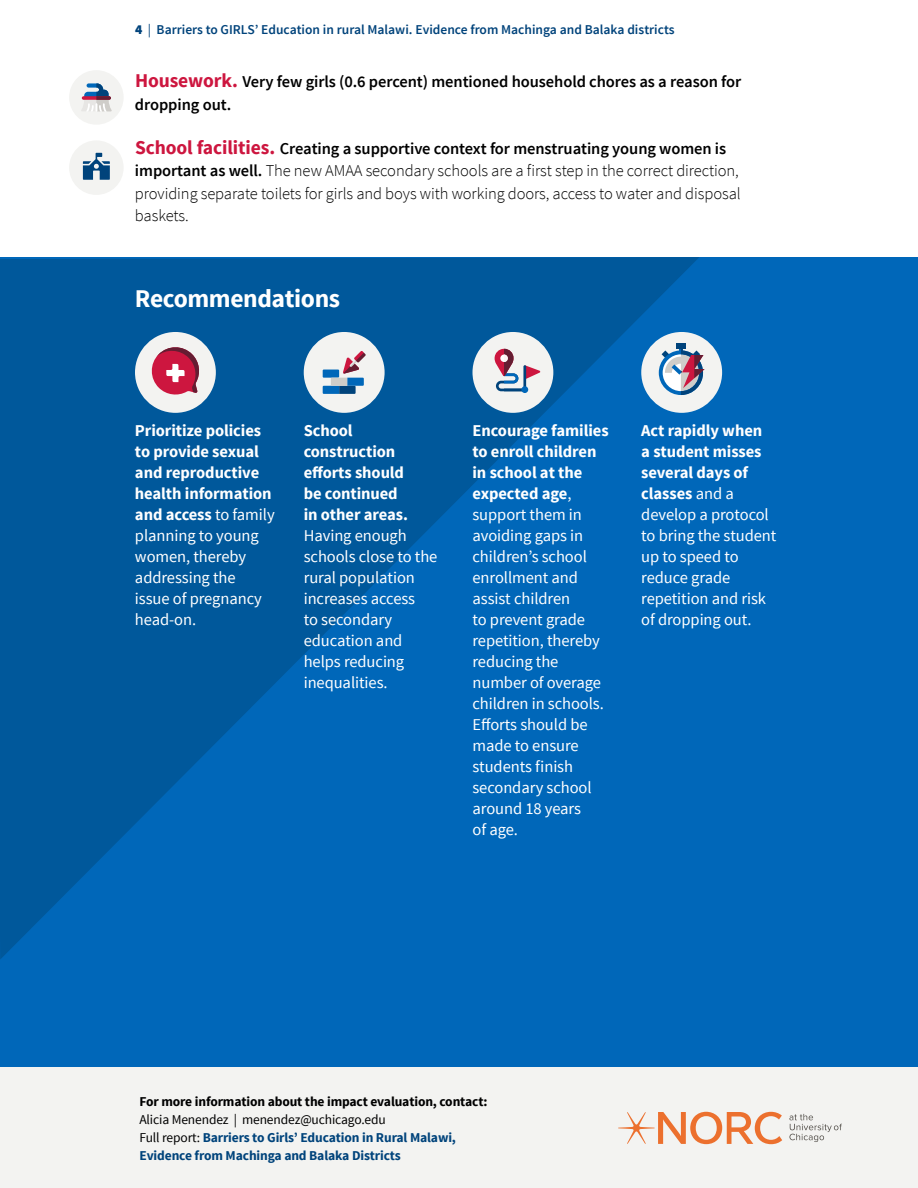
<style>
.page{position:relative;width:918px;height:1188px;background:#fff}
.page>*{position:absolute;margin:0;border:0;box-sizing:border-box;transform-origin:0 0}
.t1{font:700 25.5px "Source Sans Pro";letter-spacing:-.015em;color:#fff}
.t2{font:16.5px/21px "Source Sans Pro";letter-spacing:-.005em;color:#fff}
.t3{font:300 16.5px/22.5px "Source Sans Pro";letter-spacing:-.005em;color:#000}
.t4{font:700 16.5px/21px "Source Sans Pro";letter-spacing:-.005em;color:#fff}
.t5{font:600 16.5px/22.5px "Source Sans Pro";letter-spacing:-.005em;color:#000}
.t6{font:700 13.5px/18px "Source Sans Pro";letter-spacing:-.01em;color:#00437b}
.t7{font:600 13.5px "Source Sans Pro";color:#00437b}
.s1{font-weight:900}
.s2{font-weight:400}
.s3{font-weight:700;font-size:19.5px;color:#cd163f}
.s4{font-weight:600}
.s5{font-weight:700}
.s6{color:#000}
.s7{font-weight:400;color:#000}
</style>
<div class="page">
<div style="left:0;top:257px;width:918px;height:810px;background:#0067b9"></div>
<svg style="left:0;top:257px;width:699px;height:702px"></svg>
<div style="left:0;top:1067px;width:918px;height:121px;background:#f3f3f1"></div>
<svg style="left:789px;top:1114px;width:53px;height:28px"></svg>
<svg style="left:618px;top:1112px;width:164px;height:32px"></svg>
<div style="left:135px;top:332px;width:81px;height:81px;background:#f3f3f1;border-radius:50%"></div>
<div style="left:304px;top:332px;width:81px;height:81px;background:#f3f3f1;border-radius:50%"></div>
<div style="left:473px;top:332px;width:80px;height:81px;background:#f3f3f1;border-radius:50%"></div>
<div style="left:641px;top:332px;width:81px;height:81px;background:#f3f3f1;border-radius:50%"></div>
<svg style="left:151px;top:347px;width:48px;height:48px"></svg>
<svg style="left:323px;top:351px;width:43px;height:43px"></svg>
<svg style="left:495px;top:349px;width:46px;height:42px"></svg>
<div style="left:521px;top:386px;width:7px;height:7px;background:#0067b9;border-radius:50%"></div>
<svg style="left:659px;top:344px;width:46px;height:51px"></svg>
<div style="left:69px;top:70px;width:55px;height:55px;background:#f3f3f1;border-radius:50%"></div>
<div style="left:69px;top:140px;width:55px;height:55px;background:#f3f3f1;border-radius:50%"></div>
<svg style="left:83px;top:153px;width:27px;height:27px"></svg>
<svg style="left:81px;top:83px;width:31px;height:28px"></svg>
<p class="t7" style="left:135px;top:21px;width:541px"><span class="s1">4</span> <span class="s2">|</span> Barriers to GIRLS’ Education in rural Malawi. Evidence from Machinga and Balaka districts</p>
<p class="t5" style="left:135px;top:71px;width:608px"><span class="s3">Housework.</span> Very few girls (0.6 percent) mentioned household chores as a reason for dropping out.</p>
<p class="t3" style="left:135px;top:137px;width:607px"><span class="s3">School facilities.</span> <span class="s4">Creating a supportive context for menstruating young women is important as well.</span> The new AMAA secondary schools are a first step in the correct direction, providing separate toilets for girls and boys with working doors, access to water and disposal baskets.</p>
<p class="t1" style="left:135px;top:282px;width:207px">Recommendations</p>
<p class="t4" style="left:135px;top:421px;width:141px">Prioritize policies to provide sexual and reproductive health information and access <span class="s2">to family planning to young women, thereby addressing the<br>issue of pregnancy head-on.</span></p>
<p class="t2" style="left:304px;top:420px;width:135px"><span class="s5">School construction efforts should<br>be continued<br>in other areas.<br></span>Having enough schools close to the rural population increases access<br>to secondary education and helps reducing inequalities.</p>
<p class="t2" style="left:472px;top:421px;width:138px"><span class="s5">Encourage families to enroll children in school at the expected age</span>, support them in avoiding gaps in children’s school enrollment and assist children<br>to prevent grade repetition, thereby reducing the number of overage children in schools.<br>Efforts should be made to ensure students finish secondary school around 18 years<br>of age.</p>
<p class="t2" style="left:641px;top:421px;width:137px"><span class="s5">Act rapidly when<br>a student misses several days of classes</span> and a develop a protocol to bring the student up to speed to reduce grade repetition and risk of dropping out.</p>
<p class="t6" style="left:139px;top:1093px;width:350px"><span class="s6">For more information about the impact evaluation, contact:<br></span><span class="s7">Alicia Menendez | menendez@uchicago.edu<br>Full report:</span> Barriers to Girls’ Education in Rural Malawi, Evidence from Machinga and Balaka Districts</p>
</div>
